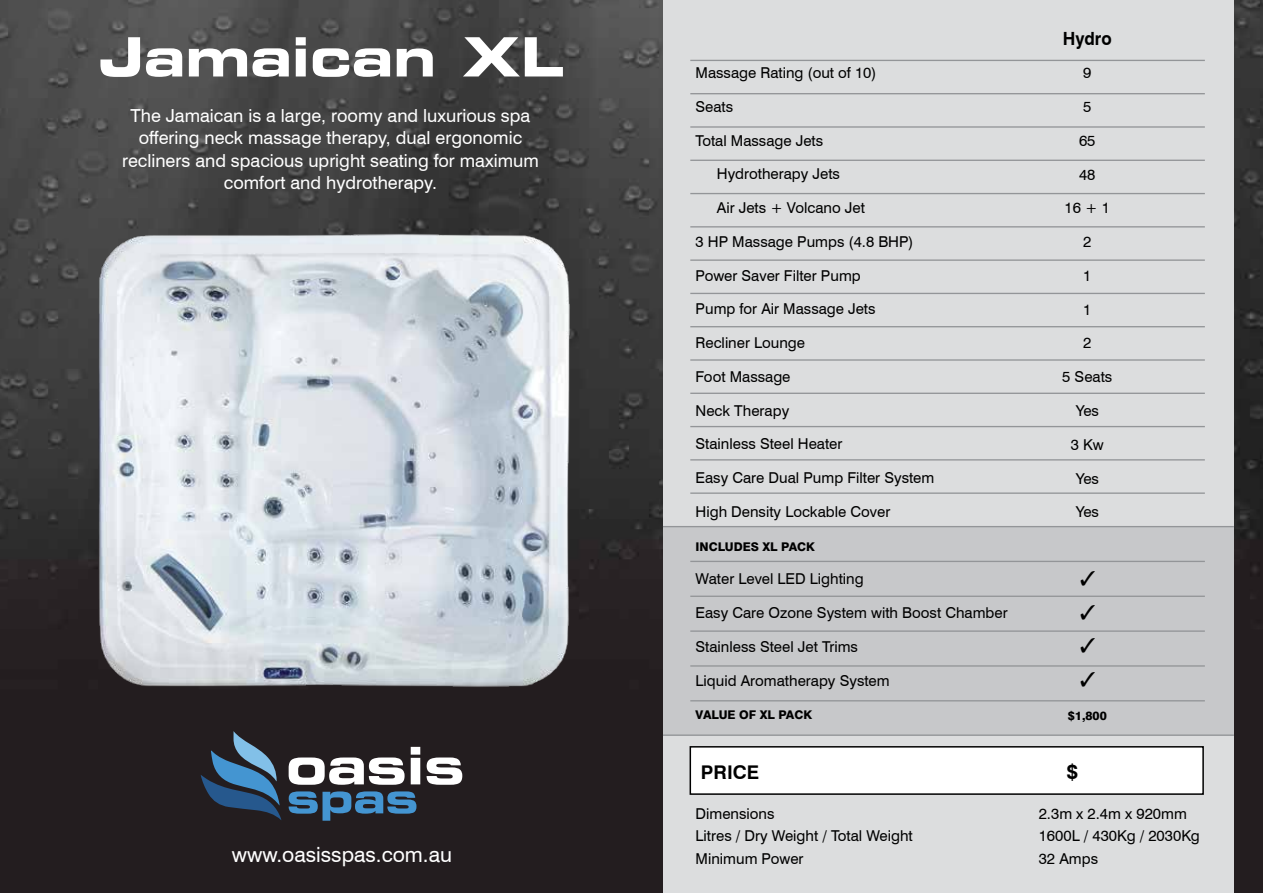
<style>
.page{position:relative;width:1263px;height:893px;background:#fff}
.page>*{position:absolute;margin:0;border:0;box-sizing:border-box;transform-origin:0 0}
.t1{font:700 expanded 54px "Square 721 BT";color:#fff}
.t2{font:21px "Swiss 721 BT";color:#fff}
.t3{font:700 20.85px "Swiss 721 BT";color:#000}
.t4{font:19.5px/33.8px "Zapf Dingbats IT Cby BT";color:#000;text-align:justify}
.t5{font:700 18.9px "Swiss 721 BT";color:#000}
.t6{font:700 18.15px "Swiss 721 BT";color:#000;scale:.93 1}
.t7{font:18px/22.5px "Swiss 721 BT";color:#fff;text-align:center}
.t8{font:15px/22.5px "Swiss 721 BT";color:#000}
.t9{font:800 12px "Swiss 721 BT";color:#000}
</style>
<div class="page">
<img style="left:0;top:0;width:1263px;height:893px">
<div style="left:663px;top:0;width:571px;height:893px;background:#dcddde"></div>
<div style="left:663px;top:527px;width:571px;height:209px;background:#c7c8ca"></div>
<div style="left:690px;top:747px;width:513px;height:47px;background:#fff"></div>
<div style="left:689px;top:746px;width:515px;height:49px;border:2px solid #000"></div>
<hr style="left:690px;top:393px;width:515px;height:1px;background:#939598">
<hr style="left:690px;top:60px;width:515px;height:1px;background:#939598">
<hr style="left:690px;top:426px;width:515px;height:1px;background:#939598">
<hr style="left:690px;top:93px;width:515px;height:1px;background:#939598">
<hr style="left:690px;top:459px;width:515px;height:1px;background:#939598">
<hr style="left:690px;top:126px;width:515px;height:2px;background:#939598">
<hr style="left:690px;top:193px;width:515px;height:1px;background:#939598">
<hr style="left:690px;top:492px;width:515px;height:2px;background:#939598">
<hr style="left:690px;top:160px;width:515px;height:1px;background:#939598">
<hr style="left:690px;top:259px;width:515px;height:2px;background:#939598">
<hr style="left:663px;top:526px;width:571px;height:1px;background:#939598">
<hr style="left:690px;top:226px;width:515px;height:2px;background:#939598">
<hr style="left:690px;top:293px;width:515px;height:1px;background:#939598">
<hr style="left:690px;top:561px;width:515px;height:1px;background:#939598">
<hr style="left:690px;top:326px;width:515px;height:1px;background:#939598">
<hr style="left:690px;top:596px;width:515px;height:1px;background:#939598">
<hr style="left:690px;top:630px;width:515px;height:2px;background:#939598">
<hr style="left:690px;top:665px;width:515px;height:2px;background:#939598">
<hr style="left:690px;top:700px;width:515px;height:1px;background:#939598">
<hr style="left:663px;top:734px;width:571px;height:2px;background:#939598">
<hr style="left:690px;top:359px;width:515px;height:2px;background:#939598">
<svg style="left:201px;top:731px;width:80px;height:89px;background:#324a62"></svg>
<svg style="left:289px;top:757px;width:116px;height:28px"></svg>
<svg style="left:411px;top:747px;width:9px;height:37px"></svg>
<svg style="left:427px;top:757px;width:35px;height:28px"></svg>
<svg style="left:289px;top:791px;width:127px;height:30px;background:#335a79"></svg>
<img style="left:91px;top:228px;width:484px;height:465px">
<h1 class="t1" style="left:99px;top:24px;width:466px">Jamaican XL</h1>
<p class="t7" style="left:122px;top:104px;width:418px">The Jamaican is a large, roomy and luxurious spa offering neck massage therapy, dual ergonomic recliners and spacious upright seating for maximum comfort and hydrotherapy.</p>
<p class="t8" style="left:695px;top:61px;width:182px">Massage Rating (out of 10)</p>
<p class="t8" style="left:695px;top:95px;width:39px">Seats</p>
<p class="t8" style="left:695px;top:129px;width:129px">Total Massage Jets</p>
<p class="t8" style="left:717px;top:163px;width:125px">Hydrotherapy Jets</p>
<p class="t8" style="left:717px;top:196px;width:150px">Air Jets + Volcano Jet</p>
<p class="t8" style="left:695px;top:230px;width:220px">3 HP Massage Pumps (4.8 BHP)</p>
<p class="t8" style="left:695px;top:264px;width:167px">Power Saver Filter Pump</p>
<p class="t8" style="left:695px;top:298px;width:182px">Pump for Air Massage Jets</p>
<p class="t8" style="left:695px;top:331px;width:111px">Recliner Lounge</p>
<p class="t8" style="left:695px;top:365px;width:96px">Foot Massage</p>
<p class="t8" style="left:695px;top:399px;width:95px">Neck Therapy</p>
<p class="t8" style="left:695px;top:433px;width:148px">Stainless Steel Heater</p>
<p class="t8" style="left:695px;top:466px;width:240px">Easy Care Dual Pump Filter System</p>
<p class="t8" style="left:695px;top:500px;width:196px">High Density Lockable Cover</p>
<p class="t9" style="left:695px;top:539px;width:121px">INCLUDES XL PACK</p>
<p class="t8" style="left:695px;top:568px;width:170px">Water Level LED Lighting</p>
<p class="t8" style="left:695px;top:601px;width:314px">Easy Care Ozone System with Boost Chamber</p>
<p class="t8" style="left:695px;top:635px;width:164px">Stainless Steel Jet Trims</p>
<p class="t8" style="left:695px;top:669px;width:196px">Liquid Aromatherapy System</p>
<p class="t9" style="left:695px;top:708px;width:118px">VALUE OF XL PACK</p>
<p class="t6" style="left:1063px;top:27px;width:54px">Hydro</p>
<p class="t8" style="left:1083px;top:62px;width:10px">9</p>
<p class="t8" style="left:1083px;top:96px;width:10px">5</p>
<p class="t8" style="left:1079px;top:129px;width:18px">65</p>
<p class="t8" style="left:1079px;top:163px;width:18px">48</p>
<p class="t8" style="left:1064px;top:197px;width:47px">16 + 1</p>
<p class="t8" style="left:1083px;top:231px;width:10px">2</p>
<p class="t8" style="left:1083px;top:264px;width:10px">1</p>
<p class="t8" style="left:1083px;top:298px;width:10px">1</p>
<p class="t8" style="left:1083px;top:332px;width:10px">2</p>
<p class="t8" style="left:1062px;top:366px;width:52px">5 Seats</p>
<p class="t8" style="left:1076px;top:399px;width:25px">Yes</p>
<p class="t8" style="left:1071px;top:433px;width:34px">3 Kw</p>
<p class="t8" style="left:1076px;top:467px;width:25px">Yes</p>
<p class="t8" style="left:1076px;top:501px;width:25px">Yes</p>
<h3 class="t4" style="left:1080px;top:562px;width:17px">✓ ✓ ✓ ✓</h3>
<p class="t9" style="left:1068px;top:708px;width:40px">$1,800</p>
<p class="t5" style="left:701px;top:761px;width:60px">PRICE</p>
<h3 class="t3" style="left:1066px;top:759px;width:13px">$</h3>
<p class="t8" style="left:696px;top:802px;width:219px">Dimensions<br>Litres / Dry Weight / Total Weight</p>
<p class="t8" style="left:1039px;top:802px;width:163px">2.3m x 2.4m x 920mm<br>1600L / 430Kg / 2030Kg<br>32 Amps</p>
<h2 class="t2" style="left:232px;top:842px;width:222px">www.oasisspas.com.au</h2>
<p class="t8" style="left:696px;top:847px;width:109px">Minimum Power</p>
</div>
